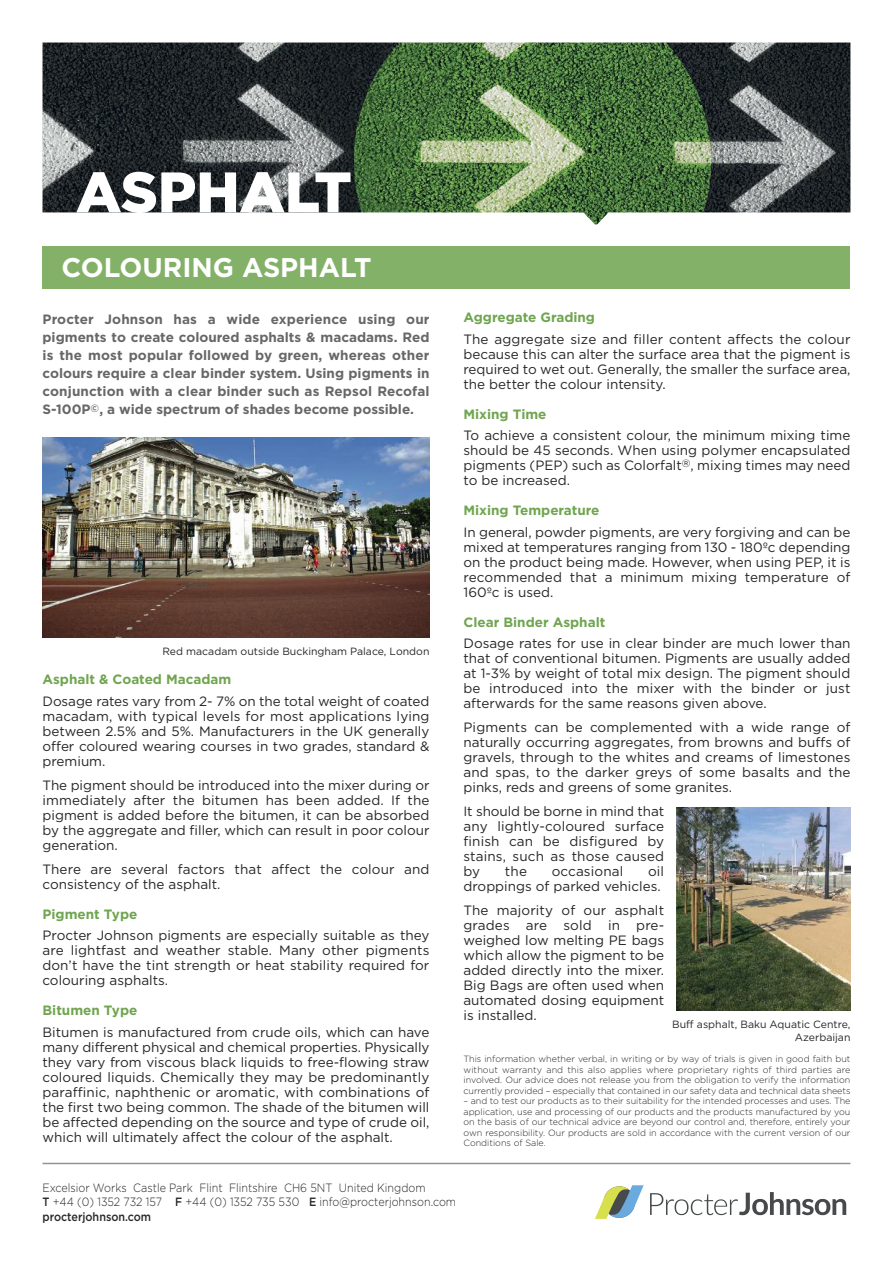
<style>
.page{position:relative;width:893px;height:1263px;background:#fff}
.page>*{position:absolute;margin:0;border:0;box-sizing:border-box;transform-origin:0 0}
.t1{font:900 57px "Gotham";color:#fff}
.t2{font:700 27px "Gotham";color:#fff}
.t3{font:13.5px/15px "Gotham";color:#272627;text-align:justify}
.t4{font:700 13.5px/18px "Gotham";color:#686768;text-align:justify}
.t5{font:700 13.5px "Gotham";color:#70a550}
.t6{font:300 12px/14.4px "Gotham";color:#272627;scale:.9 1}
.t7{font:10.5px/12.6px "Gotham";color:#272627;text-align:right}
.t8{font:300 9px/10.5px "Gotham";letter-spacing:-.01em;color:#272627;text-align:justify}
.s1{font-size:10.5px}
.s2{font-weight:500}
</style>
<div class="page">
<svg style="left:650px;top:1192px;width:196px;height:23px"></svg>
<svg style="left:595px;top:1185px;width:49px;height:34px"></svg>
<hr style="left:43px;top:1163px;width:807px;height:1px;background:#939393">
<img style="left:43px;top:43px;width:807px;height:182px">
<div style="left:43px;top:247px;width:807px;height:42px;background:#83b167"></div>
<img style="left:43px;top:437px;width:386px;height:201px">
<img style="left:676px;top:808px;width:175px;height:202px">
<h1 class="t1" style="left:76px;top:159px;width:277px">ASPHALT</h1>
<h2 class="t2" style="left:62px;top:252px;width:312px">COLOURING ASPHALT</h2>
<p class="t4" style="left:43px;top:310px;width:388px">Procter Johnson has a wide experience using our pigments to create coloured asphalts &amp; macadams. Red is the most popular followed by green, whereas other colours require a clear binder system. Using pigments in conjunction with a clear binder such as Repsol Recofal S-100P<span class="s1">©</span>, a wide spectrum of shades become possible.</p>
<p class="t7" style="left:162px;top:645px;width:269px">Red macadam outside Buckingham Palace, London</p>
<p class="t5" style="left:43px;top:672px;width:190px">Asphalt &amp; Coated Macadam</p>
<p class="t3" style="left:43px;top:694px;width:388px">Dosage rates vary from 2- 7% on the total weight of coated macadam, with typical levels for most applications lying between 2.5% and 5%. Manufacturers in the UK generally offer coloured wearing courses in two grades, standard &amp; premium.</p>
<p class="t3" style="left:43px;top:778px;width:388px">The pigment should be introduced into the mixer during or immediately after the bitumen has been added. If the pigment is added before the bitumen, it can be absorbed by the aggregate and filler, which can result in poor colour generation.</p>
<p class="t3" style="left:43px;top:862px;width:388px">There are several factors that affect the colour and consistency of the asphalt.</p>
<p class="t5" style="left:43px;top:906px;width:96px">Pigment Type</p>
<p class="t3" style="left:42px;top:928px;width:388px">Procter Johnson pigments are especially suitable as they are lightfast and weather stable. Many other pigments don’t have the tint strength or heat stability required for colouring asphalts.</p>
<p class="t5" style="left:43px;top:1003px;width:96px">Bitumen Type</p>
<p class="t3" style="left:43px;top:1024px;width:388px">Bitumen is manufactured from crude oils, which can have many different physical and chemical properties. Physically they vary from viscous black liquids to free-flowing straw coloured liquids. Chemically they may be predominantly paraffinic, naphthenic or aromatic, with combinations of the first two being common. The shade of the bitumen will be affected depending on the source and type of crude oil, which will ultimately affect the colour of the asphalt.</p>
<p class="t5" style="left:463px;top:310px;width:133px">Aggregate Grading</p>
<p class="t3" style="left:463px;top:332px;width:388px">The aggregate size and filler content affects the colour because this can alter the surface area that the pigment is required to wet out. Generally, the smaller the surface area, the better the colour intensity.</p>
<p class="t5" style="left:463px;top:406px;width:85px">Mixing Time</p>
<p class="t3" style="left:463px;top:428px;width:388px">To achieve a consistent colour, the minimum mixing time should be 45 seconds. When using polymer encapsulated pigments (PEP) such as Colorfalt<sup>®</sup>, mixing times may need to be increased.</p>
<p class="t5" style="left:463px;top:503px;width:138px">Mixing Temperature</p>
<p class="t3" style="left:463px;top:524px;width:388px">In general, powder pigments, are very forgiving and can be mixed at temperatures ranging from 130 - 180ºc depending on the product being made. However, when using PEP, it is recommended that a minimum mixing temperature of 160ºc is used.</p>
<p class="t5" style="left:463px;top:614px;width:143px">Clear Binder Asphalt</p>
<p class="t3" style="left:463px;top:636px;width:388px">Dosage rates for use in clear binder are much lower than that of conventional bitumen. Pigments are usually added at 1-3% by weight of total mix design. The pigment should be introduced into the mixer with the binder or just afterwards for the same reasons given above.</p>
<p class="t3" style="left:463px;top:720px;width:388px">Pigments can be complemented with a wide range of naturally occurring aggregates, from browns and buffs of gravels, through to the whites and creams of limestones and spas, to the darker greys of some basalts and the pinks, reds and greens of some granites.</p>
<p class="t3" style="left:463px;top:804px;width:202px">It should be borne in mind that any lightly-coloured surface finish can be disfigured by stains, such as those caused by</p>
<p class="t3" style="left:463px;top:864px;width:202px;text-align:right">oil<br>droppings of parked vehicles.</p>
<p class="t3" style="left:463px;top:903px;width:202px">The majority of our asphalt grades are sold in pre&shy;weighed low melting PE bags which allow the pigment to be added directly into the mixer.<br>Big Bags are often used when automated dosing equipment is installed.</p>
<p class="t3" style="left:505px;top:864px;width:24px">the</p>
<p class="t3" style="left:552px;top:864px;width:73px">occasional</p>
<p class="t7" style="left:672px;top:1018px;width:180px">Buff asphalt, Baku Aquatic Centre,<br>Azerbaijan</p>
<p class="t8" style="left:463px;top:1054px;width:388px">This information whether verbal, in writing or by way of trials is given in good faith but without warranty and this also applies where proprietary rights of third parties are involved. Our advice does not release you from the obligation to verify the information currently provided – especially that contained in our safety data and technical data sheets</p>
<p class="t8" style="left:463px;top:1096px;width:388px">– and to test our products as to their suitability for the intended processes and uses. The application, use and processing of our products and the products manufactured by you on the basis of our technical advice are beyond our control and, therefore, entirely your own responsibility. Our products are sold in accordance with the current version of our Conditions of Sale.</p>
<p class="t6" style="left:43px;top:1180px;width:461px">Excelsior Works Castle Park Flint Flintshire CH6 5NT United Kingdom<br><span class="s2">T</span> +44 (0) 1352 732 157 <span class="s2">F</span> +44 (0) 1352 735 530 <span class="s2">E</span> info@procterjohnson.com <span class="s2">procterjohnson.com</span></p>
</div>
